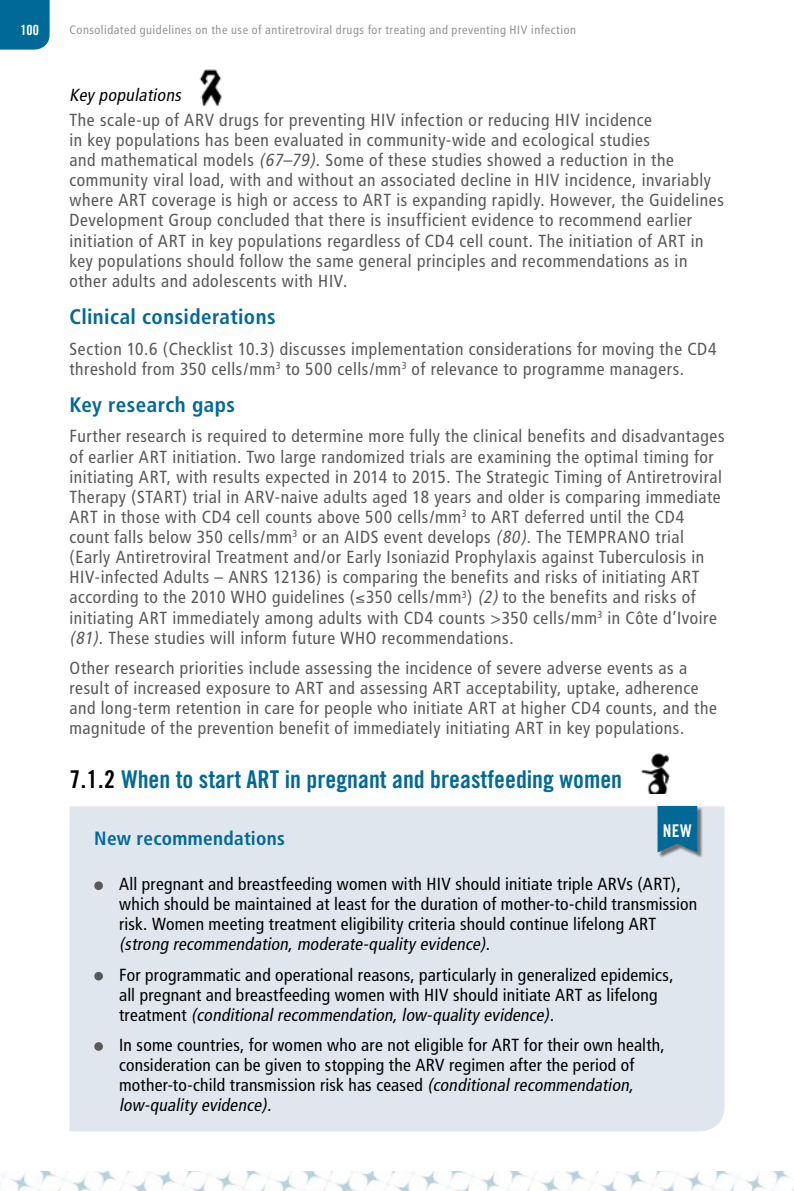
<style>
.page{position:relative;width:794px;height:1191px;background:#fff}
.page>*{position:absolute;margin:0;border:0;box-sizing:border-box;transform-origin:0 0}
.t1{font:24.5px "Trade Gothic Bold Cond Twenty";color:#006998}
.t2{font:700 condensed 21px "Frutiger";letter-spacing:.02em;color:#006998}
.t3{font:700 condensed 19.25px "Frutiger";letter-spacing:.015em;color:#006998}
.t4{font:condensed 17.5px/20.1px "Frutiger";letter-spacing:.035em;color:#58595b}
.t5{font:condensed 17.5px/20.1px "Frutiger";letter-spacing:.015em;color:#000}
.t6{font:17.5px "Trade Gothic Bold Cond Twenty";color:#fff}
.t7{font:14px "Trade Gothic Bold Cond Twenty";color:#fff}
.t8{font:condensed 12.25px "Frutiger";letter-spacing:.045em;color:#939598}
.s1{font-style:italic;color:#000}
.s2{font-style:italic}
.s3{color:#000}
</style>
<div class="page">
<div style="left:0;top:0;width:50px;height:50px;background:#006998"></div>
<img style="left:0;top:1171px;width:794px;height:20px">
<img style="left:199px;top:70px;width:23px;height:36px">
<img style="left:641px;top:753px;width:29px;height:40px">
<div style="left:69px;top:806px;width:655px;height:325px;background:#e0e6ed"></div>
<div style="left:94px;top:881px;width:9px;height:9px;background:#58595b;border-radius:50%"></div>
<div style="left:94px;top:971px;width:9px;height:9px;background:#58595b;border-radius:50%"></div>
<div style="left:94px;top:1042px;width:9px;height:8px;background:#58595b;border-radius:50%"></div>
<div style="left:658px;top:807px;width:45px;height:51px;background:#000;opacity:.5"></div>
<svg style="left:657px;top:806px;width:40px;height:46px;background:#0f6e99"></svg>
<p class="t7" style="left:20px;top:22px;width:20px">100</p>
<p class="t8" style="left:69px;top:23px;width:508px">Consolidated guidelines on the use of antiretroviral drugs for treating and preventing hiv infection</p>
<p class="t4" style="left:69px;top:82px;width:584px;line-height:25px"><span class="s1">Key populations<br></span>The scale-up of ARV drugs for preventing HIV infection or reducing HIV incidence</p>
<p class="t4" style="left:69px;top:130px;width:656px">in key populations has been evaluated in community-wide and ecological studies<br>and mathematical models <span class="s2">(67–79)</span>. Some of these studies showed a reduction in the community viral load, with and without an associated decline in HIV incidence, invariably where ART coverage is high or access to ART is expanding rapidly. However, the Guidelines Development Group concluded that there is insufficient evidence to recommend earlier initiation of ART in key populations regardless of CD4 cell count. The initiation of ART in key populations should follow the same general principles and recommendations as in other adults and adolescents with HIV.</p>
<p class="t2" style="left:69px;top:305px;width:208px">Clinical considerations</p>
<p class="t4" style="left:69px;top:338px;width:648px">Section 10.6 (Checklist 10.3) discusses implementation considerations for moving the CD4 threshold from 350 cells/mm<sup>3</sup> to 500 cells/mm<sup>3</sup> of relevance to programme managers.</p>
<p class="t2" style="left:69px;top:392px;width:167px">Key research gaps</p>
<p class="t4" style="left:69px;top:426px;width:656px">Further research is required to determine more fully the clinical benefits and disadvantages of earlier ART initiation. Two large randomized trials are examining the optimal timing for initiating ART, with results expected in 2014 to 2015. The Strategic Timing of Antiretroviral Therapy (START) trial in ARV-naive adults aged 18 years and older is comparing immediate ART in those with CD4 cell counts above 500 cells/mm<sup>3</sup> to ART deferred until the CD4 count falls below 350 cells/mm<sup>3</sup> or an AIDS event develops <span class="s2">(80)</span>. The TEMPRANO trial (Early Antiretroviral Treatment and/or Early Isoniazid Prophylaxis against Tuberculosis in HIV-infected Adults – ANRS 12136) is comparing the benefits and risks of initiating ART according to the 2010 WHO guidelines (≤350 cells/mm<sup>3</sup>) <span class="s2">(2)</span> to the benefits and risks of initiating ART immediately among adults with CD4 counts &gt;350 cells/mm<sup>3</sup> in Côte d’Ivoire <span class="s2">(81)</span>. These studies will inform future WHO recommendations.</p>
<p class="t4" style="left:69px;top:658px;width:649px">Other research priorities include assessing the incidence of severe adverse events as a result of increased exposure to ART and assessing ART acceptability, uptake, adherence and long-term retention in care for people who initiate ART at higher CD4 counts, and the magnitude of the prevention benefit of immediately initiating ART in key populations.</p>
<p class="t1" style="left:69px;top:764px;width:554px"><span class="s3">7.1.2</span> When to start ART in pregnant and breastfeeding women</p>
<p class="t3" style="left:94px;top:827px;width:192px">New recommendations</p>
<p class="t5" style="left:119px;top:874px;width:579px">All pregnant and breastfeeding women with HIV should initiate triple ARVs (ART), which should be maintained at least for the duration of mother-to-child transmission risk. Women meeting treatment eligibility criteria should continue lifelong ART <span class="s2">(strong recommendation,moderate-quality evidence)</span>.</p>
<p class="t5" style="left:119px;top:964px;width:556px">For programmatic and operational reasons, particularly in generalized epidemics, all pregnant and breastfeeding women with HIV should initiate ART as lifelong<br>t r e a t m e n t <span class="s2">(conditionalrecommendation,low-quality evidence).</span></p>
<p class="t5" style="left:119px;top:1034px;width:547px">In some countries, for women who are not eligible for ART for their own health, consideration can be given to stopping the ARV regimen after the period of mother-to-child transmission risk has ceased <span class="s2">(conditionalrecommendation, low-quality evidence).</span></p>
<p class="t6" style="left:663px;top:820px;width:28px">New</p>
</div>
